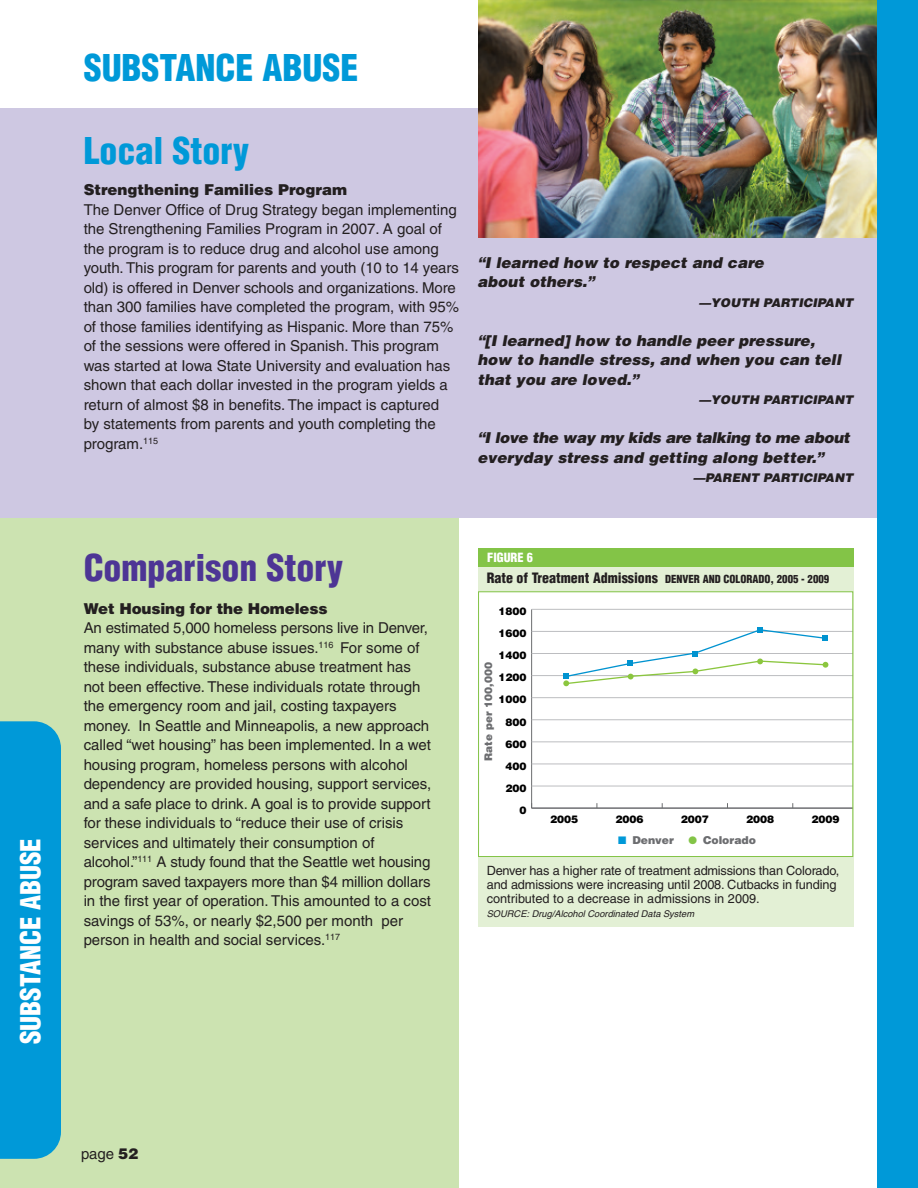
<style>
.page{position:relative;width:918px;height:1188px;background:#fff}
.page>*{position:absolute;margin:0;border:0;box-sizing:border-box;transform-origin:0 0}
.t1{font:900 condensed 36px "Helvetica";color:#0099d8}
.t2{font:900 condensed 36px "Helvetica";color:#4d3595}
.t3{font:900 condensed 27px "Helvetica";color:#fff}
.t4{font:15px/19.5px "Helvetica";color:#231f20}
.t5{font:italic 900 15px/19.5px "Helvetica";letter-spacing:.005em;color:#231f20}
.t6{font:900 15px "Helvetica";color:#231f20}
.t7{font:12.75px/14px "Helvetica";letter-spacing:-.01em;color:#231f20}
.t8{font:900 condensed 12.45px "Helvetica";color:#fff}
.t9{font:italic 900 12px "Helvetica";letter-spacing:.005em;color:#231f20}
.t10{font:900 condensed 10.8px "Helvetica";color:#231f20}
.t11{font:900 10.8px "Helvetica";color:#6c6d70}
.t12{font:900 10.5px "Helvetica";color:#000}
.t13{font:900 10.5px "Helvetica";color:#6c6d70}
.t14{font:9.3px "Helvetica Oblique TT";color:#231f20}
.s1{font-size:13.95px}
.s2{color:#0099d8}
.s3{color:#83c447}
.s4{font-weight:900}
</style>
<div class="page">
<div style="left:0;top:517px;width:459px;height:671px;background:#cce3b1"></div>
<div style="left:0;top:108px;width:901px;height:409px;background:#cec8e2"></div>
<div style="left:0;top:721px;width:61px;height:438px;background:#0099d8"></div>
<div style="left:478px;top:548px;width:375px;height:379px;background:#e3f0d5"></div>
<div style="left:478px;top:548px;width:375px;height:19px;background:#83c447"></div>
<div style="left:479px;top:592px;width:373px;height:264px;background:#fff"></div>
<hr style="left:531px;top:609px;width:1px;height:199px;background:#6c6d70">
<hr style="left:532px;top:808px;width:320px;height:1px;background:#6c6d70">
<hr style="left:532px;top:786px;width:320px;height:1px;background:#bcbdc0">
<hr style="left:532px;top:764px;width:320px;height:1px;background:#bcbdc0">
<hr style="left:532px;top:742px;width:320px;height:1px;background:#bcbdc0">
<hr style="left:532px;top:719px;width:320px;height:1px;background:#bcbdc0">
<hr style="left:532px;top:697px;width:320px;height:1px;background:#bcbdc0">
<hr style="left:532px;top:675px;width:320px;height:1px;background:#bcbdc0">
<hr style="left:532px;top:653px;width:320px;height:1px;background:#bcbdc0">
<hr style="left:532px;top:631px;width:320px;height:1px;background:#bcbdc0">
<hr style="left:532px;top:609px;width:320px;height:1px;background:#bcbdc0">
<svg style="left:563px;top:627px;width:265px;height:59px"></svg>
<div style="left:478px;top:591px;width:375px;height:266px;border:1px solid #83c447"></div>
<img style="left:478px;top:0;width:400px;height:238px">
<div style="left:878px;top:0;width:40px;height:1188px;background:#0099d8"></div>
<h2 class="t3" style="left:15px;top:1044px;width:208px;rotate:-90deg">SUBSTANCE ABUSE</h2>
<h1 class="t1" style="left:84px;top:48px;width:276px">SUBSTANCE ABUSE</h1>
<h1 class="t1" style="left:84px;top:130px;width:167px">Local Story</h1>
<p class="t6" style="left:84px;top:181px;width:265px">Strengthening Families Program</p>
<p class="t4" style="left:84px;top:201px;width:377px">The Denver Office of Drug Strategy began implementing the Strengthening Families Program in 2007. A goal of the program is to reduce drug and alcohol use among youth. This program for parents and youth (10 to 14 years old) is offered in Denver schools and organizations. More than 300 families have completed the program, with 95% of those families identifying as Hispanic. More than 75% of the sessions were offered in Spanish. This program was started at Iowa State University and evaluation has shown that each dollar invested in the program yields a return of almost $8 in benefits. The impact is captured<br>by statements from parents and youth completing the program.<sup>115</sup></p>
<p class="t5" style="left:477px;top:253px;width:288px">“I learned how to respect and care about others.”</p>
<p class="t9" style="left:699px;top:296px;width:156px">—YOUTH PARTICIPANT</p>
<p class="t5" style="left:477px;top:331px;width:365px">“[I learned] how to handle peer pressure, how to handle stress, and when you can tell that you are loved.”</p>
<p class="t9" style="left:699px;top:393px;width:156px">—YOUTH PARTICIPANT</p>
<p class="t5" style="left:477px;top:428px;width:374px">“I love the way my kids are talking to me about everyday stress and getting along better.”</p>
<p class="t9" style="left:693px;top:471px;width:162px">—PARENT PARTICIPANT</p>
<h1 class="t2" style="left:84px;top:547px;width:261px">Comparison Story</h1>
<p class="t6" style="left:84px;top:600px;width:245px">Wet Housing for the Homeless</p>
<p class="t4" style="left:84px;top:619px;width:349px">An estimated 5,000 homeless persons live in Denver, many with substance abuse issues.<sup>116</sup> For some of these individuals, substance abuse treatment has not been effective. These individuals rotate through the emergency room and jail, costing taxpayers money. In Seattle and Minneapolis, a new approach called “wet housing” has been implemented. In a wet housing program, homeless persons with alcohol dependency are provided housing, support services, and a safe place to drink. A goal is to provide support for these individuals to “reduce their use of crisis services and ultimately their consumption of alcohol.”<sup>111</sup> A study found that the Seattle wet housing program saved taxpayers more than $4 million dollars in the first year of operation. This amounted to a cost savings of 53%, or nearly $2,500 per month per person in health and social services.<sup>117</sup></p>
<p class="t8" style="left:487px;top:551px;width:47px">FIGURE 6</p>
<p class="t10" style="left:487px;top:573px;width:344px"><span class="s1">Rate of Treatment Admissions</span> DENVER AND COLORADO, 2005 - 2009</p>
<p class="t12" style="left:498px;top:605px;width:30px">1800</p>
<p class="t12" style="left:498px;top:627px;width:30px">1600</p>
<p class="t12" style="left:498px;top:649px;width:30px">1400</p>
<p class="t13" style="left:482px;top:761px;width:100px;rotate:-90deg">Rate per 100,000</p>
<p class="t12" style="left:498px;top:672px;width:30px">1200</p>
<p class="t12" style="left:498px;top:694px;width:30px">1000</p>
<p class="t12" style="left:505px;top:716px;width:23px">800</p>
<p class="t12" style="left:505px;top:738px;width:23px">600</p>
<p class="t12" style="left:505px;top:760px;width:23px">400</p>
<p class="t12" style="left:505px;top:782px;width:23px">200</p>
<p class="t12" style="left:519px;top:804px;width:9px">0</p>
<p class="t12" style="left:550px;top:813px;width:30px">2005</p>
<p class="t12" style="left:615px;top:813px;width:30px">2006</p>
<p class="t12" style="left:681px;top:813px;width:30px">2007</p>
<p class="t12" style="left:746px;top:813px;width:30px">2008</p>
<p class="t12" style="left:811px;top:813px;width:30px">2009</p>
<p class="t11" style="left:618px;top:834px;width:57px"><span class="s2">■</span> Denver</p>
<p class="t11" style="left:688px;top:834px;width:69px"><span class="s3">●</span> Colorado</p>
<p class="t7" style="left:487px;top:865px;width:354px">Denver has a higher rate of treatment admissions than Colorado, and admissions were increasing until 2008. Cutbacks in funding contributed to a decrease in admissions in 2009.</p>
<p class="t14" style="left:487px;top:908px;width:209px">SOURCE: Drug/Alcohol Coordinated Data System</p>
<p class="t4" style="left:81px;top:1145px;width:59px">page <span class="s4">52</span></p>
</div>
